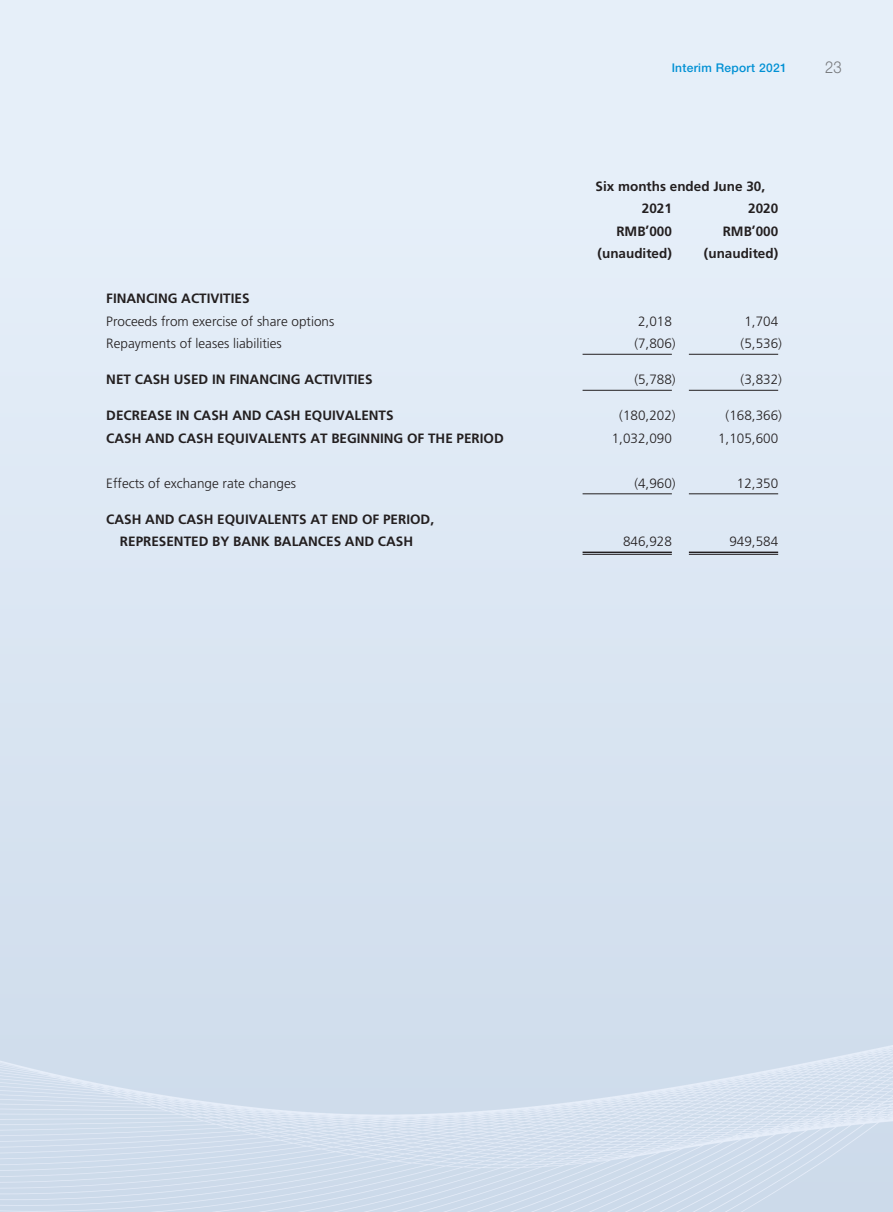
<style>
.page{position:relative;width:893px;height:1212px;background:#dae9f7}
.page>*{position:absolute;margin:0;border:0;box-sizing:border-box;transform-origin:0 0}
.t1{font:300 16.5px "Helvetica Neue LT Std";color:#76787b;scale:.9 1}
.t2{font:700 13.5px/22.5px "Frutiger LT Std";color:#231f20}
.t3{font:300 13.5px "Frutiger LT Std";color:#231f20}
.t4{font:500 12px "Helvetica Neue LT Std";letter-spacing:.025em;color:#0090d4}
</style>
<div class="page">
<hr style="left:583px;top:354px;width:89px;height:1px;background:#231f20">
<hr style="left:689px;top:354px;width:89px;height:1px;background:#231f20">
<hr style="left:583px;top:390px;width:89px;height:1px;background:#231f20">
<hr style="left:689px;top:390px;width:89px;height:1px;background:#231f20">
<hr style="left:583px;top:493px;width:89px;height:1px;background:#231f20">
<hr style="left:689px;top:493px;width:89px;height:1px;background:#231f20">
<hr style="left:583px;top:552px;width:89px;height:1px;background:#231f20">
<hr style="left:583px;top:554px;width:89px;height:1px;background:#231f20">
<hr style="left:689px;top:552px;width:89px;height:1px;background:#231f20">
<hr style="left:689px;top:554px;width:89px;height:1px;background:#231f20">
<p class="t4" style="left:672px;top:61px;width:116px">Interim Report 2021</p>
<p class="t1" style="left:825px;top:57px;width:20px">23</p>
<p class="t2" style="left:642px;top:175px;width:125px;text-indent:-46px">Six months ended June 30,<br>2021</p>
<p class="t2" style="left:748px;top:197px;width:32px">2020</p>
<p class="t2" style="left:616px;top:220px;width:57px">RMB’000</p>
<p class="t2" style="left:723px;top:220px;width:57px">RMB’000</p>
<p class="t2" style="left:598px;top:243px;width:76px">(unaudited)</p>
<p class="t2" style="left:704px;top:243px;width:76px">(unaudited)</p>
<p class="t2" style="left:106px;top:287px;width:145px">FINANCING ACTIVITIES</p>
<p class="t3" style="left:106px;top:314px;width:230px">Proceeds from exercise of share options</p>
<p class="t3" style="left:638px;top:314px;width:35px">2,018</p>
<p class="t3" style="left:744px;top:314px;width:35px">1,704</p>
<p class="t3" style="left:106px;top:336px;width:177px">Repayments of leases liabilities</p>
<p class="t3" style="left:634px;top:336px;width:43px">(7,806)</p>
<p class="t3" style="left:741px;top:336px;width:43px">(5,536)</p>
<p class="t2" style="left:106px;top:369px;width:268px">NET CASH USED IN FINANCING ACTIVITIES</p>
<p class="t3" style="left:634px;top:372px;width:43px">(5,788)</p>
<p class="t3" style="left:741px;top:372px;width:43px">(3,832)</p>
<p class="t2" style="left:106px;top:405px;width:289px">DECREASE IN CASH AND CASH EQUIVALENTS</p>
<p class="t3" style="left:619px;top:408px;width:58px">(180,202)</p>
<p class="t3" style="left:726px;top:408px;width:58px">(168,366)</p>
<p class="t2" style="left:106px;top:427px;width:399px">CASH AND CASH EQUIVALENTS AT BEGINNING OF THE PERIOD</p>
<p class="t3" style="left:612px;top:431px;width:62px">1,032,090</p>
<p class="t3" style="left:718px;top:431px;width:62px">1,105,600</p>
<p class="t3" style="left:106px;top:476px;width:191px">Effects of exchange rate changes</p>
<p class="t3" style="left:634px;top:476px;width:43px">(4,960)</p>
<p class="t3" style="left:737px;top:476px;width:43px">12,350</p>
<p class="t2" style="left:106px;top:508px;width:329px;text-align:center">CASH AND CASH EQUIVALENTS AT END OF PERIOD,<br>REPRESENTED BY BANK BALANCES AND CASH</p>
<p class="t3" style="left:623px;top:534px;width:50px">846,928</p>
<p class="t3" style="left:729px;top:534px;width:50px">949,584</p>
</div>
